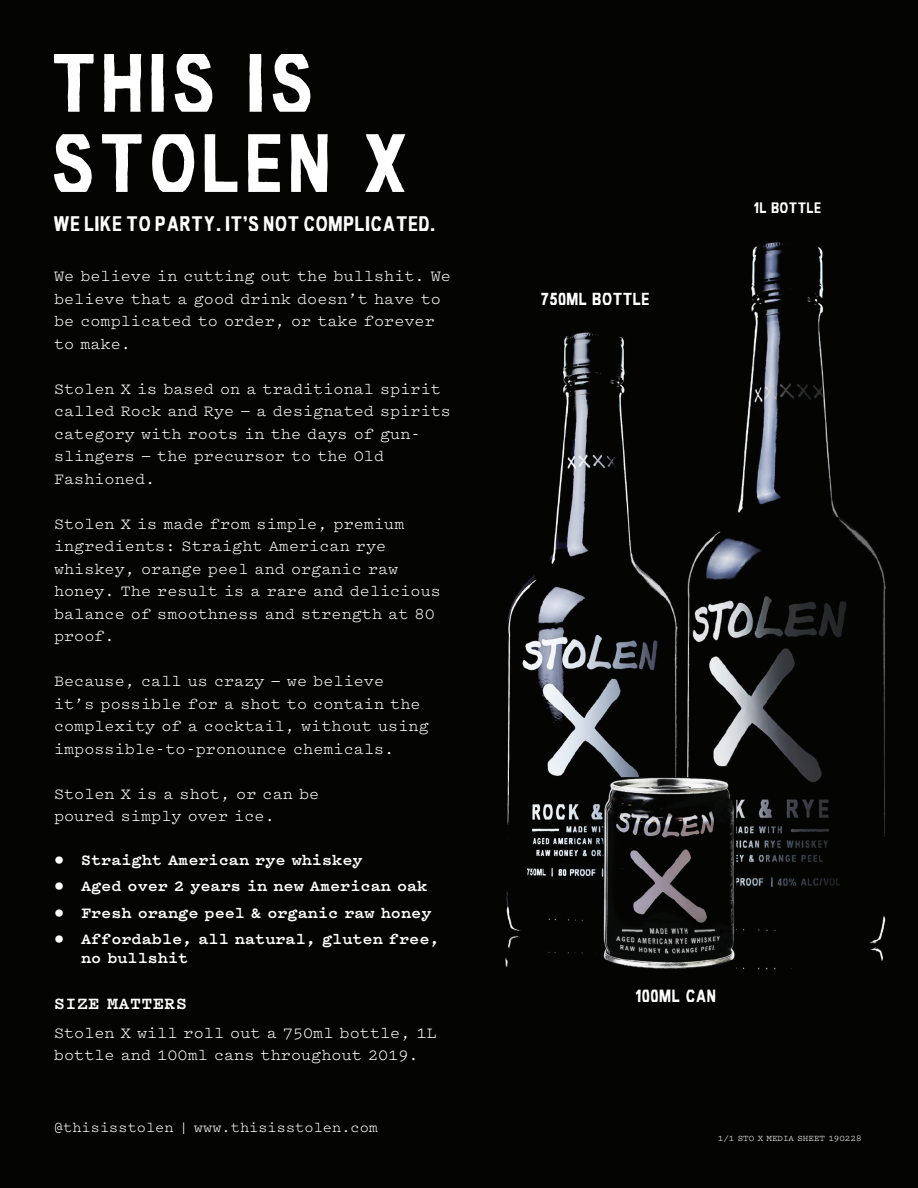
<style>
.page{position:relative;width:918px;height:1188px;background:#040503}
.page>*{position:absolute;margin:0;border:0;box-sizing:border-box;transform-origin:0 0}
.Page_Title{font:82.5px/80.2px "Lester Two";letter-spacing:.025em;color:#fff}
.Body_Copy{font:21px "Lester Two";color:#fff}
.Body_Copy-2{font:700 18px "Pitch";letter-spacing:.025em;color:#fff}
.Body_Copy_-_Pitch_Bo{font:17.55px "Lester Two";color:#fff}
.Page_Title-2{font:17.4px "Lester Two";color:#fff}
.Body_Copy-3{font:16.5px/22.5px "Pitch";color:#fff}
.t1{font:700 16.5px/19.5px "Pitch";color:#fff}
.Body_Copy_-_Pitch_Bo-2{font:15.15px "Lester Two";color:#fff}
.Body_Copy-4{font:15px "Pitch";color:#fff}
.Body_Copy-5{font:9px "Pitch";color:#fff}
</style>
<div class="page">
<p class="Page_Title" style="left:54px;top:44px;width:362px">THIS IS<br>STOLEN X</p>
<p class="Body_Copy" style="left:54px;top:214px;width:384px">WE LIKE TO PARTY. IT’S NOT COMPLICATED.</p>
<p class="Body_Copy-3" style="left:54px;top:264px;width:399px">We believe in cutting out the bullshit. We believe that a good drink doesn’t have to be complicated to order, or take forever to make.</p>
<p class="Body_Copy-3" style="left:54px;top:377px;width:399px">Stolen X is based on a traditional spirit called Rock and Rye — a designated spirits category with roots in the days of gun&shy;slingers — the precursor to the Old Fashioned.</p>
<p class="Body_Copy-3" style="left:54px;top:512px;width:388px">Stolen X is made from simple, premium ingredients: Straight American rye whiskey, orange peel and organic raw honey. The result is a rare and delicious balance of smoothness and strength at 80 proof.</p>
<p class="Body_Copy-3" style="left:54px;top:669px;width:376px">Because, call us crazy — we believe it’s possible for a shot to contain the complexity of a cocktail, without using impossible-to-pronounce chemicals.</p>
<p class="Body_Copy-3" style="left:54px;top:782px;width:267px">Stolen X is a shot, or can be poured simply over ice.</p>
<p class="t1" style="left:54px;top:850px;width:310px">• Straight American rye whiskey</p>
<p class="t1" style="left:54px;top:876px;width:375px">• Aged over 2 years in new American oak</p>
<p class="t1" style="left:54px;top:902px;width:379px">• Fresh orange peel &amp; organic raw honey</p>
<p class="t1" style="left:81px;top:929px;width:360px;text-indent:-27px">• Affordable, all natural, gluten free, no bullshit</p>
<p class="Body_Copy-2" style="left:54px;top:991px;width:135px">SIZE MATTERS</p>
<p class="Body_Copy-3" style="left:54px;top:1021px;width:384px">Stolen X will roll out a 750ml bottle, 1L bottle and 100ml cans throughout 2019.</p>
<p class="Body_Copy-4" style="left:54px;top:1117px;width:326px">@thisisstolen | www.thisisstolen.com</p>
<p class="Page_Title-2" style="left:541px;top:291px;width:111px">750ML BOTTLE</p>
<p class="Body_Copy_-_Pitch_Bo-2" style="left:755px;top:201px;width:69px">1L BOTTLE</p>
<p class="Body_Copy_-_Pitch_Bo" style="left:636px;top:988px;width:83px">100ML CAN</p>
<p class="Body_Copy-5" style="left:718px;top:1133px;width:145px">1/1 STO X MEDIA SHEET 190228</p>
</div>
